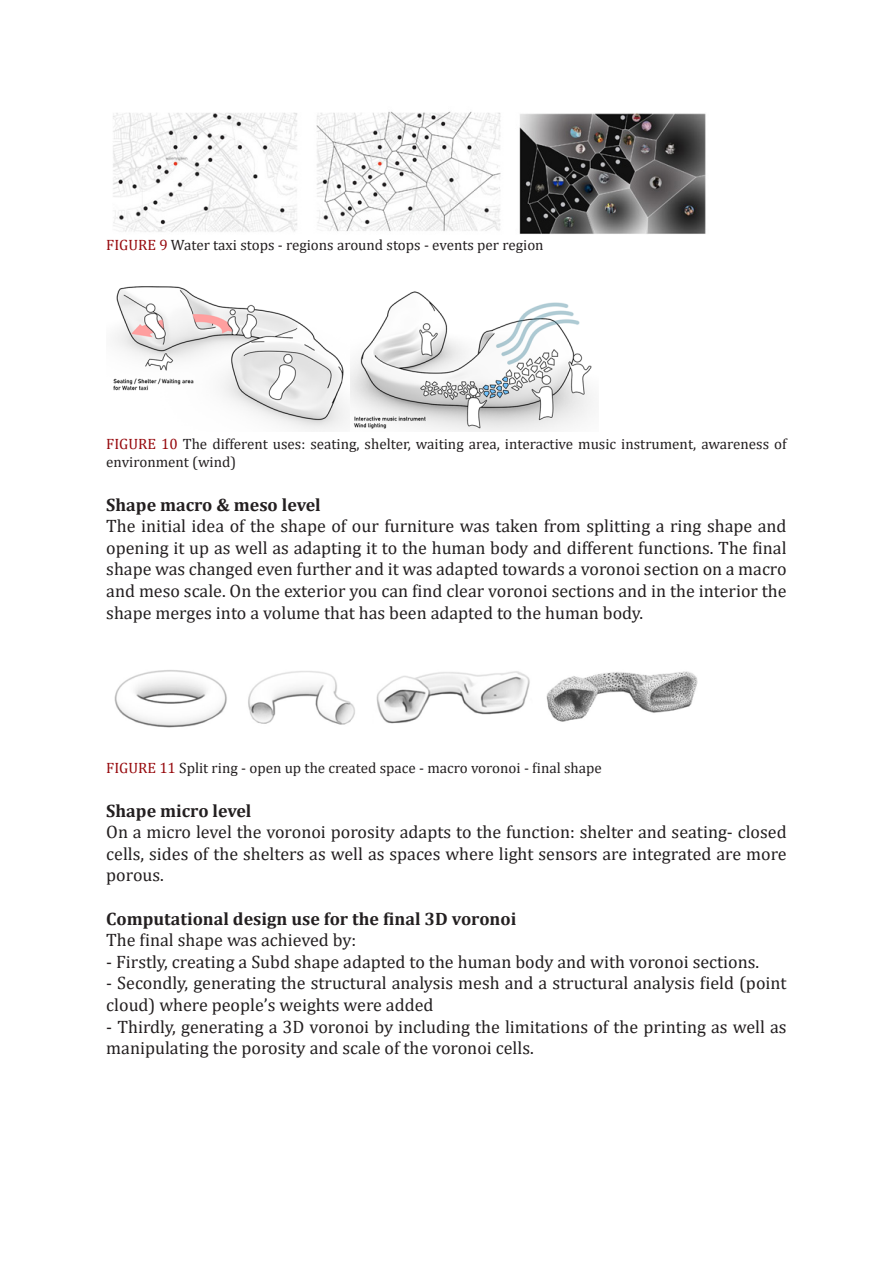
<style>
.page{position:relative;width:893px;height:1263px;background:#fff}
.page>*{position:absolute;margin:0;border:0;box-sizing:border-box;transform-origin:0 0}
.t1{font:18px/21.6px "Cambria";color:#231f20;text-align:justify}
.t2{font:700 18px "Cambria";color:#231f20}
.t3{font:15px/18px "Cambria";color:#231f20}
.s1{color:#96080c}
</style>
<div class="page">
<img style="left:113px;top:111px;width:593px;height:123px">
<img style="left:113px;top:286px;width:235px;height:145px">
<img style="left:351px;top:291px;width:242px;height:140px">
<img style="left:114px;top:670px;width:584px;height:58px">
<p class="t3" style="left:106px;top:235px;width:439px"><span class="s1">FIGURE 9</span> Water taxi stops - regions around stops - events per region</p>
<p class="t3" style="left:106px;top:435px;width:682px"><span class="s1">FIGURE 10</span> The different uses: seating, shelter, waiting area, interactive music instrument, awareness of environment (wind)</p>
<p class="t2" style="left:106px;top:492px;width:216px">Shape macro &amp; meso level</p>
<p class="t1" style="left:106px;top:515px;width:682px">The initial idea of the shape of our furniture was taken from splitting a ring shape and opening it up as well as adapting it to the human body and different functions. The final shape was changed even further and it was adapted towards a voronoi section on a macro and meso scale. On the exterior you can find clear voronoi sections and in the interior the shape merges into a volume that has been adapted to the human body.</p>
<p class="t3" style="left:106px;top:759px;width:497px"><span class="s1">FIGURE 11</span> Split ring - open up the created space - macro voronoi - final shape</p>
<p class="t2" style="left:106px;top:798px;width:147px">Shape micro level</p>
<p class="t1" style="left:106px;top:821px;width:682px">On a micro level the voronoi porosity adapts to the function: shelter and seating- closed cells, sides of the shelters as well as spaces where light sensors are integrated are more porous.</p>
<p class="t2" style="left:106px;top:906px;width:412px">Computational design use for the final 3D voronoi</p>
<p class="t1" style="left:106px;top:929px;width:251px">The final shape was achieved by:</p>
<p class="t1" style="left:106px;top:951px;width:654px">- Firstly, creating a Subd shape adapted to the human body and with voronoi sections.</p>
<p class="t1" style="left:106px;top:972px;width:682px">- Secondly, generating the structural analysis mesh and a structural analysis field (point cloud) where people’s weights were added</p>
<p class="t1" style="left:106px;top:1015px;width:682px">- Thirdly, generating a 3D voronoi by including the limitations of the printing as well as manipulating the porosity and scale of the voronoi cells.</p>
</div>
